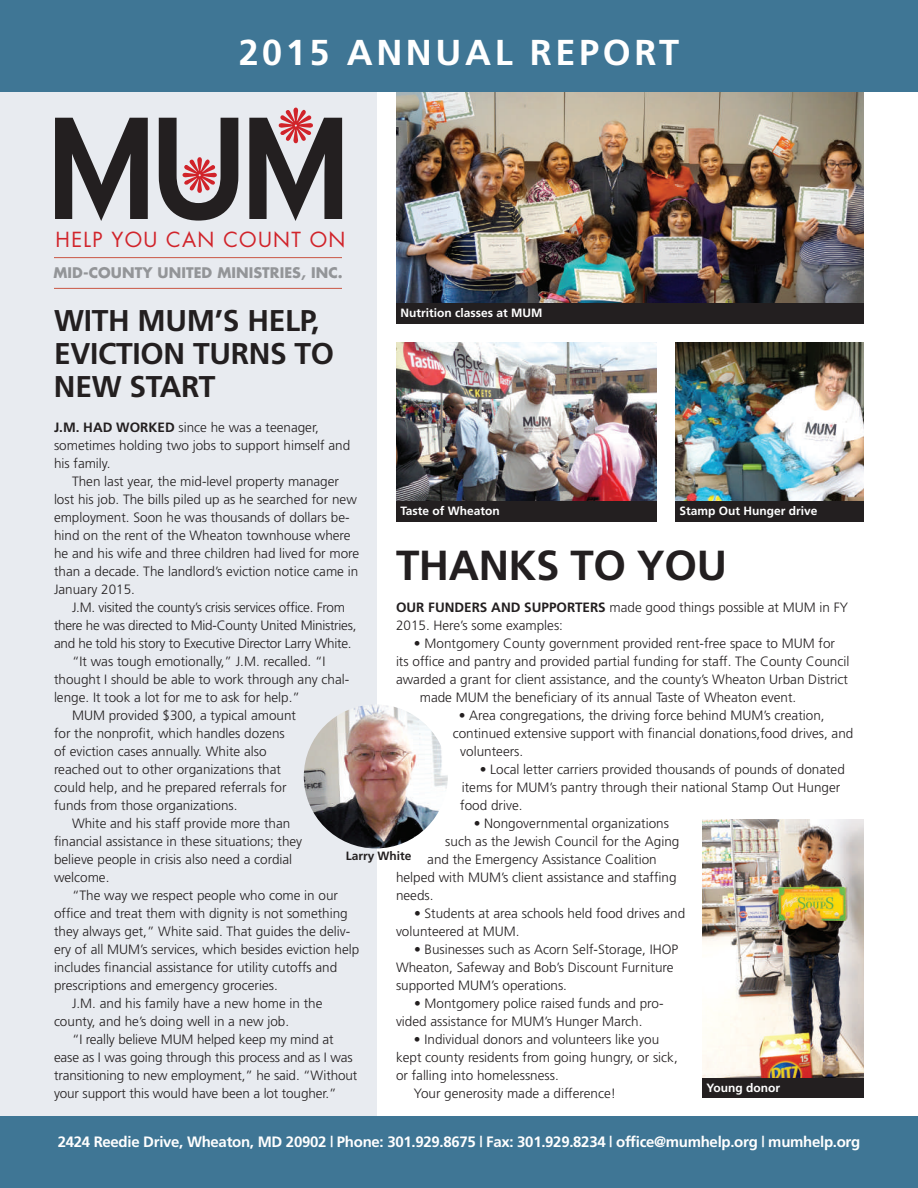
<style>
.page{position:relative;width:918px;height:1188px;background:#fff}
.page>*{position:absolute;margin:0;border:0;box-sizing:border-box;transform-origin:0 0}
.t1{font:600 144.75px "Interstate";color:#231f20}
.t2{font:700 42px "Frutiger";letter-spacing:-.01em;color:#231f20}
.t3{font:700 36px "Frutiger";letter-spacing:.1em;color:#fff}
.t4{font:700 30px/33px "Frutiger";letter-spacing:-.01em;color:#231f20}
.t5{font:20.25px "Futura";letter-spacing:.065em;color:#d1232a}
.t6{font:700 15px "Frutiger";letter-spacing:-.02em;color:#fff}
.t7{font:700 14.25px "Futura";letter-spacing:.005em;color:#939598}
.t8{font:300 13.5px/18px "Frutiger";color:#231f20}
.t9{font:300 13.5px "Frutiger";letter-spacing:-.02em;color:#231f20}
.t10{font:700 12px "Frutiger";color:#fff}
.t11{font:700 12px "Frutiger";color:#231f20}
.s1{font-weight:700}
</style>
<div class="page">
<img style="left:396px;top:92px;width:468px;height:211px">
<div style="left:0;top:44px;width:377px;height:1144px;background:#e8ebf0"></div>
<div style="left:0;top:1116px;width:918px;height:72px;background:#3f7695"></div>
<hr style="left:54px;top:257px;width:288px;height:1px;background:#ca5744">
<img style="left:304px;top:704px;width:144px;height:144px;border-radius:50%">
<img style="left:675px;top:342px;width:189px;height:159px">
<img style="left:396px;top:342px;width:261px;height:159px">
<img style="left:702px;top:820px;width:162px;height:258px">
<hr style="left:54px;top:288px;width:288px;height:1px;background:#ca5744">
<div style="left:0;top:0;width:918px;height:92px;background:#3f7695"></div>
<div style="left:396px;top:303px;width:468px;height:21px;background:#231f20"></div>
<div style="left:396px;top:501px;width:261px;height:21px;background:#231f20"></div>
<div style="left:675px;top:501px;width:189px;height:21px;background:#231f20"></div>
<div style="left:702px;top:1078px;width:162px;height:20px;background:#231f20"></div>
<h3 class="t3" style="left:239px;top:31px;width:442px">2015 Annual Report</h3>
<h1 class="t1" style="left:42px;top:87px;width:315px">MUM</h1>
<h3 class="t5" style="left:56px;top:226px;width:291px">HELP YOU CAN COUNT ON</h3>
<p class="t7" style="left:54px;top:262px;width:291px">MID-COUNTY UNITED MINISTRIES, INC.</p>
<h3 class="t4" style="left:54px;top:304px;width:282px">With MUM’s H elp,<br>Eviction Tu rns to<br>New Start</h3>
<p class="t10" style="left:400px;top:306px;width:143px">Nutrition classes at MUM</p>
<p class="t8" style="left:54px;top:418px;width:298px"><span class="s1">J.M. had worked</span> since he was a teenager, sometimes holding two jobs to support himself and his family.</p>
<p class="t8" style="left:54px;top:472px;width:307px;text-indent:18px">Then last year, the mid-level property manager lost his job. The bills piled up as he searched for new employment. Soon he was thousands of dollars be&shy;hind on the rent of the Wheaton townhouse where he and his wife and three children had lived for more than a decade. The landlord’s eviction notice came in January 2015.</p>
<p class="t9" style="left:72px;top:600px;width:274px">J.M. visited the county’s crisis services office. From</p>
<p class="t9" style="left:54px;top:618px;width:304px">there he was directed to Mid-County United Ministries,</p>
<p class="t9" style="left:54px;top:636px;width:299px">and he told his story to Executive Director Larry White.</p>
<p class="t8" style="left:72px;top:652px;width:255px">“It was tough emotionally,” J.M. recalled. “I</p>
<p class="t8" style="left:54px;top:670px;width:297px">thought I should be able to work through any chal-</p>
<p class="t8" style="left:54px;top:688px;width:248px">lenge. It took a lot for me to ask for help.”</p>
<p class="t8" style="left:72px;top:706px;width:226px">MUM provided $300, a typical amount</p>
<p class="t8" style="left:54px;top:724px;width:232px">for the nonprofit, which handles dozens</p>
<p class="t8" style="left:54px;top:742px;width:214px">of eviction cases annually. White also</p>
<p class="t8" style="left:54px;top:760px;width:229px">reached out to other organizations that</p>
<p class="t8" style="left:54px;top:778px;width:234px">could help, and he prepared referrals for</p>
<p class="t8" style="left:54px;top:796px;width:185px">funds from those organizations.</p>
<p class="t8" style="left:72px;top:814px;width:220px">White and his staff provide more than</p>
<p class="t8" style="left:54px;top:832px;width:250px">financial assistance in these situations; they</p>
<p class="t8" style="left:54px;top:850px;width:240px">believe people in crisis also need a cordial</p>
<p class="t8" style="left:54px;top:868px;width:57px">welcome.</p>
<p class="t8" style="left:72px;top:886px;width:268px">“The way we respect people who come in our</p>
<p class="t8" style="left:54px;top:904px;width:295px">office and treat them with dignity is not something</p>
<p class="t8" style="left:54px;top:922px;width:298px">they always get,” White said. That guides the deliv-</p>
<p class="t8" style="left:54px;top:940px;width:307px">ery of all MUM’s services, which besides eviction help</p>
<p class="t8" style="left:54px;top:958px;width:285px">includes financial assistance for utility cutoffs and</p>
<p class="t8" style="left:54px;top:976px;width:225px">prescriptions and emergency groceries.</p>
<p class="t8" style="left:72px;top:994px;width:252px">J.M. and his family have a new home in the</p>
<p class="t8" style="left:54px;top:1012px;width:237px">county, and he’s doing well in a new job.</p>
<p class="t8" style="left:72px;top:1030px;width:263px">“I really believe MUM helped keep my mind at</p>
<p class="t8" style="left:54px;top:1048px;width:300px">ease as I was going through this process and as I was</p>
<p class="t8" style="left:54px;top:1066px;width:305px">transitioning to new employment,” he said. “Without</p>
<p class="t8" style="left:54px;top:1084px;width:284px">your support this would have been a lot tougher.”</p>
<p class="t10" style="left:400px;top:504px;width:101px">Taste of Wheaton</p>
<p class="t10" style="left:680px;top:504px;width:140px">Stamp Out H unger drive</p>
<h2 class="t2" style="left:396px;top:541px;width:326px">Thanks To You</h2>
<p class="t8" style="left:396px;top:598px;width:454px"><span class="s1">Our fu nders and supporters</span> made good things possible at MUM in FY<br>2015. Here’s some examples:</p>
<p class="t8" style="left:414px;top:634px;width:423px">• Montgomery County government provided rent-free space to MUM for</p>
<p class="t8" style="left:396px;top:652px;width:455px">its office and pantry and provided partial funding for staff. The County Council</p>
<p class="t8" style="left:396px;top:670px;width:454px">awarded a grant for client assistance, and the county’s Wheaton Urban District</p>
<p class="t8" style="left:420px;top:688px;width:378px">made MUM the beneficiary of its annual Taste of Wheaton event.</p>
<p class="t8" style="left:459px;top:706px;width:367px">• Area congregations, the driving force behind MUM’s creation,</p>
<p class="t8" style="left:453px;top:724px;width:402px">continued extensive support with financial donations,food drives, and</p>
<p class="t8" style="left:460px;top:742px;width:65px">volunteers.</p>
<p class="t8" style="left:460px;top:760px;width:386px;text-indent:19px">• Local letter carriers provided thousands of pounds of donated items for MUM’s pantry through their national Stamp Out Hunger food drive.</p>
<p class="t8" style="left:474px;top:814px;width:197px">• Nongovernmental organizations</p>
<p class="t8" style="left:445px;top:832px;width:236px">such as the Jewish Council for the Aging</p>
<p class="t8" style="left:427px;top:850px;width:231px">and the Emergency Assistance Coalition</p>
<p class="t8" style="left:396px;top:868px;width:282px">helped with MUM’s client assistance and staffing</p>
<p class="t8" style="left:396px;top:886px;width:39px">needs.</p>
<p class="t8" style="left:396px;top:904px;width:291px;text-indent:18px">• Students at area schools held food drives and volunteered at MUM.</p>
<p class="t8" style="left:396px;top:940px;width:284px;text-indent:18px">• Businesses such as Acorn Self-Storage, IHOP<br>Wheaton, Safeway and Bob’s Discount Furniture supported MUM’s operations.</p>
<p class="t8" style="left:396px;top:994px;width:269px;text-indent:18px">• Montgomery police raised funds and pro&shy;vided assistance for MUM’s Hunger March.</p>
<p class="t8" style="left:414px;top:1030px;width:247px">• Individual donors and volunteers like you</p>
<p class="t8" style="left:396px;top:1048px;width:283px">kept county residents from going hungry, or sick,</p>
<p class="t8" style="left:396px;top:1066px;width:164px">or falling into homelessness.</p>
<p class="t8" style="left:414px;top:1084px;width:204px">Your generosity made a difference!</p>
<p class="t11" style="left:346px;top:849px;width:67px">Larry White</p>
<p class="t10" style="left:706px;top:1081px;width:75px">Young donor</p>
<p class="t6" style="left:58px;top:1133px;width:804px">2424 Reedie Drive, Wheaton, MD 20902 | Phone: 301.929.8675 | Fax: 301.929.8234 | office@mumhelp.org | mumhelp.org</p>
</div>
